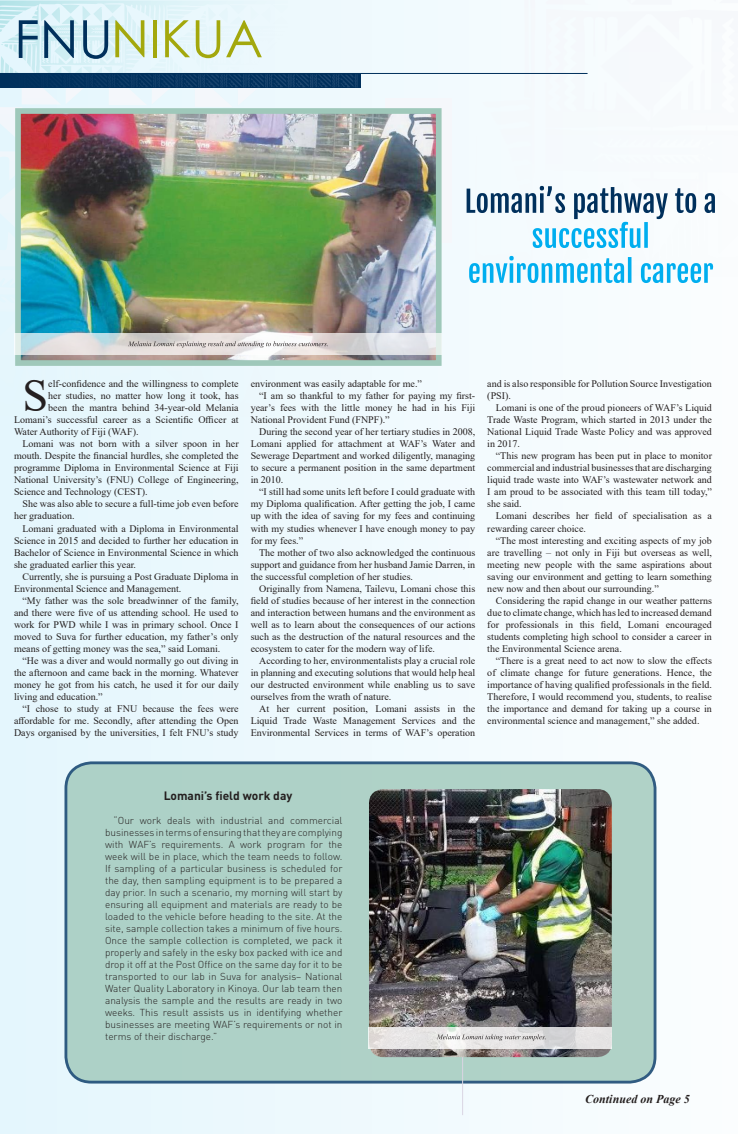
<style>
.page{position:relative;width:738px;height:1134px;background:#fff}
.page>*{position:absolute;margin:0;border:0;box-sizing:border-box;transform-origin:0 0}
.t1{font:51.5px "Century Gothic";color:#a3a80d}
.t2{font:46.2px "Times New Roman";color:#241f1f}
.t3{font:700 12px "FFDIN Pro";color:#241f1f}
.t4{font:italic 700 12px "Times New Roman";color:#241f1f}
.t5{font:10px/12px "Times New Roman";color:#241f1f;text-align:justify}
.t6{font:300 10px/12px "FFDIN Pro";color:#241f1f;text-align:justify}
.s1{font-size:52.4px;color:#00305c}
</style>
<div class="page">
<div style="left:0;top:0;width:737px;height:1134px;background:linear-gradient(to right,#e4f6fd,#fafdfe)"></div>
<div style="left:66px;top:763px;width:588px;height:319px;background:#aed1c7;border-radius:26px"></div>
<div style="left:64px;top:761px;width:592px;height:322px;border:3px solid #003463;border-radius:26px"></div>
<div style="left:0;top:393px;width:88px;height:25px;background:#e5f6fc"></div>
<hr style="left:0;top:73px;width:587px;height:1px;background:#00305c">
<svg style="left:466px;top:73px;width:249px;height:210px"></svg>
<hr style="left:462px;top:854px;width:1px;height:261px;background:#dad5e3">
<img style="left:368px;top:789px;width:243px;height:268px">
<div style="left:385px;top:99px;width:66px;height:144px;background:#f5f7fb"></div>
<img style="left:357px;top:115px;width:77px;height:244px">
<div style="left:15px;top:108px;width:426px;height:258px;border:6px solid #9fc8ba"></div>
<svg style="left:357px;top:334px;width:84px;height:21px;background:#dfe1e6"></svg>
<svg style="left:368px;top:1027px;width:243px;height:21px;background:#e3e2e2"></svg>
<img style="left:0;top:1px;width:357px;height:392px">
<svg style="left:436px;top:1034px;width:109px;height:7px"></svg>
<h1 class="t1" style="left:14px;top:3px;width:250px"><span class="s1">FNU</span>NIKUA</h1>
<h2 class="t2" style="left:22px;top:363px;width:27px">S</h2>
<p class="t5" style="left:48px;top:378px;width:192px">elf-confidence and the willingness to complete</p>
<p class="t5" style="left:48px;top:390px;width:192px">her studies, no matter how long it took, has</p>
<p class="t5" style="left:48px;top:402px;width:192px">been the mantra behind 34-year-old Melania</p>
<p class="t5" style="left:14px;top:414px;width:226px">Lomani’s successful career as a Scientific Officer at</p>
<p class="t5" style="left:14px;top:426px;width:126px">Water Authority of Fiji (WAF).</p>
<p class="t5" style="left:22px;top:438px;width:217px">Lomani was not born with a silver spoon in her</p>
<p class="t5" style="left:14px;top:450px;width:226px">mouth. Despite the financial hurdles, she completed the</p>
<p class="t5" style="left:14px;top:462px;width:226px">programme Diploma in Environmental Science at Fiji</p>
<p class="t5" style="left:14px;top:474px;width:226px">National University’s (FNU) College of Engineering,</p>
<p class="t5" style="left:14px;top:486px;width:135px">Science and Technology (CEST).</p>
<p class="t5" style="left:22px;top:498px;width:217px">She was also able to secure a full-time job even before</p>
<p class="t5" style="left:14px;top:510px;width:62px">her graduation.</p>
<p class="t5" style="left:22px;top:522px;width:217px">Lomani graduated with a Diploma in Environmental</p>
<p class="t5" style="left:14px;top:534px;width:226px">Science in 2015 and decided to further her education in</p>
<p class="t5" style="left:14px;top:546px;width:226px">Bachelor of Science in Environmental Science in which</p>
<p class="t5" style="left:14px;top:558px;width:123px">she graduated earlier this year.</p>
<p class="t5" style="left:22px;top:570px;width:217px">Currently, she is pursuing a Post Graduate Diploma in</p>
<p class="t5" style="left:14px;top:582px;width:169px">Environmental Science and Management.</p>
<p class="t5" style="left:22px;top:594px;width:217px">“My father was the sole breadwinner of the family,</p>
<p class="t5" style="left:14px;top:606px;width:226px">and there were five of us attending school. He used to</p>
<p class="t5" style="left:14px;top:618px;width:226px">work for PWD while I was in primary school. Once I</p>
<p class="t5" style="left:14px;top:630px;width:226px">moved to Suva for further education, my father’s only</p>
<p class="t5" style="left:14px;top:642px;width:208px">means of getting money was the sea,” said Lomani.</p>
<p class="t5" style="left:22px;top:654px;width:217px">“He was a diver and would normally go out diving in</p>
<p class="t5" style="left:14px;top:666px;width:226px">the afternoon and came back in the morning. Whatever</p>
<p class="t5" style="left:14px;top:678px;width:226px">money he got from his catch, he used it for our daily</p>
<p class="t5" style="left:14px;top:690px;width:90px">living and education.”</p>
<p class="t5" style="left:22px;top:702px;width:217px">“I chose to study at FNU because the fees were</p>
<p class="t5" style="left:14px;top:714px;width:226px">affordable for me. Secondly, after attending the Open</p>
<p class="t5" style="left:14px;top:726px;width:226px">Days organised by the universities, I felt FNU’s study</p>
<p class="t5" style="left:250px;top:378px;width:173px">environment was easily adaptable for me.”</p>
<p class="t5" style="left:259px;top:390px;width:217px">“I am so thankful to my father for paying my first-</p>
<p class="t5" style="left:250px;top:402px;width:226px">year’s fees with the little money he had in his Fiji</p>
<p class="t5" style="left:250px;top:414px;width:140px">National Provident Fund (FNPF).”</p>
<p class="t5" style="left:259px;top:426px;width:217px">During the second year of her tertiary studies in 2008,</p>
<p class="t5" style="left:250px;top:438px;width:226px">Lomani applied for attachment at WAF’s Water and</p>
<p class="t5" style="left:250px;top:450px;width:226px">Sewerage Department and worked diligently, managing</p>
<p class="t5" style="left:250px;top:462px;width:226px">to secure a permanent position in the same department</p>
<p class="t5" style="left:250px;top:474px;width:34px">in 2010.</p>
<p class="t5" style="left:259px;top:486px;width:217px">“I still had some units left before I could graduate with</p>
<p class="t5" style="left:250px;top:498px;width:226px">my Diploma qualification. After getting the job, I came</p>
<p class="t5" style="left:250px;top:510px;width:226px">up with the idea of saving for my fees and continuing</p>
<p class="t5" style="left:250px;top:522px;width:226px">with my studies whenever I have enough money to pay</p>
<p class="t5" style="left:250px;top:534px;width:54px">for my fees.”</p>
<p class="t5" style="left:259px;top:546px;width:217px">The mother of two also acknowledged the continuous</p>
<p class="t5" style="left:250px;top:558px;width:226px">support and guidance from her husband Jamie Darren, in</p>
<p class="t5" style="left:250px;top:570px;width:164px">the successful completion of her studies.</p>
<p class="t5" style="left:259px;top:582px;width:217px">Originally from Namena, Tailevu, Lomani chose this</p>
<p class="t5" style="left:250px;top:594px;width:226px">field of studies because of her interest in the connection</p>
<p class="t5" style="left:250px;top:606px;width:226px">and interaction between humans and the environment as</p>
<p class="t5" style="left:250px;top:618px;width:226px">well as to learn about the consequences of our actions</p>
<p class="t5" style="left:250px;top:630px;width:226px">such as the destruction of the natural resources and the</p>
<p class="t5" style="left:250px;top:642px;width:186px">ecosystem to cater for the modern way of life.</p>
<p class="t5" style="left:259px;top:654px;width:217px">According to her, environmentalists play a crucial role</p>
<p class="t5" style="left:250px;top:666px;width:226px">in planning and executing solutions that would help heal</p>
<p class="t5" style="left:250px;top:678px;width:226px">our destructed environment while enabling us to save</p>
<p class="t5" style="left:250px;top:690px;width:142px">ourselves from the wrath of nature.</p>
<p class="t5" style="left:259px;top:702px;width:217px">At her current position, Lomani assists in the</p>
<p class="t5" style="left:250px;top:714px;width:226px">Liquid Trade Waste Management Services and the</p>
<p class="t5" style="left:250px;top:726px;width:226px">Environmental Services in terms of WAF’s operation</p>
<p class="t5" style="left:487px;top:378px;width:226px">and is also responsible for Pollution Source Investigation (PSI).</p>
<p class="t5" style="left:487px;top:402px;width:226px;text-indent:9px">Lomani is one of the proud pioneers of WAF’s Liquid Trade Waste Program, which started in 2013 under the National Liquid Trade Waste Policy and was approved in 2017.</p>
<p class="t5" style="left:487px;top:450px;width:226px;text-indent:9px">“This new program has been put in place to monitor commercial and industrial businesses that are discharging liquid trade waste into WAF’s wastewater network and I am proud to be associated with this team till today,” she said.</p>
<p class="t5" style="left:487px;top:510px;width:226px;text-indent:9px">Lomani describes her field of specialisation as a rewarding career choice.</p>
<p class="t5" style="left:487px;top:534px;width:226px;text-indent:9px">“The most interesting and exciting aspects of my job are travelling – not only in Fiji but overseas as well, meeting new people with the same aspirations about saving our environment and getting to learn something new now and then about our surrounding.”</p>
<p class="t5" style="left:487px;top:594px;width:226px;text-indent:9px">Considering the rapid change in our weather patterns due to climate change, which has led to increased demand for professionals in this field, Lomani encouraged students completing high school to consider a career in the Environmental Science arena.</p>
<p class="t5" style="left:487px;top:654px;width:226px;text-indent:9px">“There is a great need to act now to slow the effects of climate change for future generations. Hence, the importance of having qualified professionals in the field.<br>Therefore, I would recommend you, students, to realise the importance and demand for taking up a course in environmental science and management,” she added.</p>
<p class="t3" style="left:163px;top:785px;width:130px">Lomani’s field work day</p>
<p class="t6" style="left:105px;top:813px;width:239px;text-indent:9px">“Our work deals with industrial and commercial businesses in terms of ensuring that they are complying with WAF’s requirements. A work program for the week will be in place, which the team needs to follow.<br>If sampling of a particular business is scheduled for the day, then sampling equipment is to be prepared a day prior. In such a scenario, my morning will start by ensuring all equipment and materials are ready to be loaded to the vehicle before heading to the site. At the site, sample collection takes a minimum of five hours.<br>Once the sample collection is completed, we pack it properly and safely in the esky box packed with ice and drop it off at the Post Office on the same day for it to be transported to our lab in Suva for analysis– National Water Quality Laboratory in Kinoya. Our lab team then analysis the sample and the results are ready in two weeks. This result assists us in identifying whether businesses are meeting WAF’s requirements or not in terms of their discharge.”</p>
<p class="t4" style="left:584px;top:1090px;width:106px">Continued on Page 5</p>
</div>
